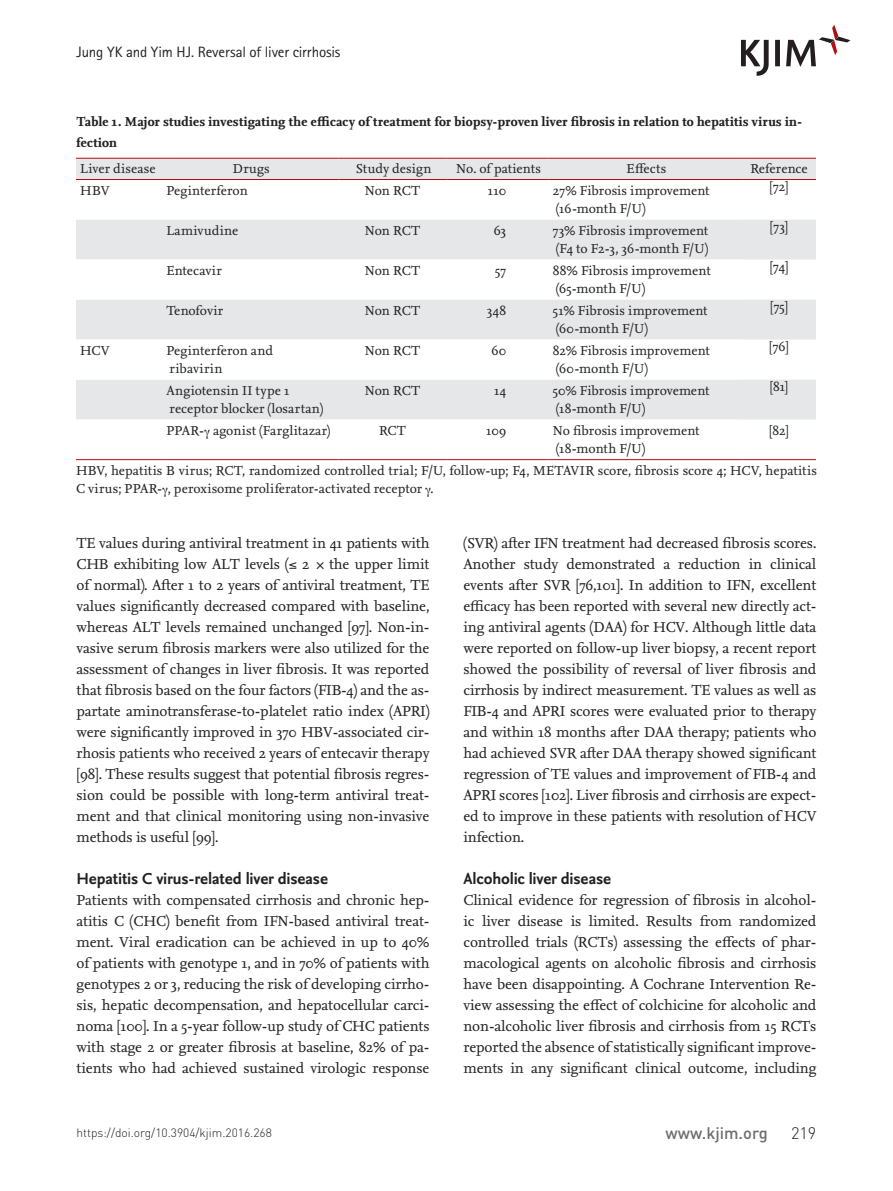
<style>
.page{position:relative;width:893px;height:1191px;background:#fff}
.page>*{position:absolute;margin:0;border:0;box-sizing:border-box;transform-origin:0 0}
.제목2{font:700 16.5px "Nexus Sans";letter-spacing:-.01em;color:#231f20}
.t1{font:500 16.5px "DIN Pro";color:#6c6d70}
.t2{font:300 16.5px "DIN Pro";color:#231f20}
.제목밑본문{font:15px/21px "Nexus Serif";letter-spacing:-.01em;color:#231f20;text-align:justify}
.들여쓰기본문{font:15px/21px "Nexus Serif";letter-spacing:-.01em;color:#231f20;text-align:justify}
.t3{font:15px "Rotis Sans Serif Std";letter-spacing:-.01em;color:#231f20}
.테이블{font:13.5px/18px "Nexus Serif";color:#231f20}
.테이블제목{font:700 13.5px/21px "Nexus Serif";letter-spacing:.005em;color:#231f20}
.테이블-2{font:13.5px "Nexus Serif";letter-spacing:.02em;color:#231f20}
.테이블-3{font:13.5px "Nexus Serif";letter-spacing:.025em;color:#231f20}
.t4{font:300 12px "DIN Pro";color:#231f20}
</style>
<div class="page">
<svg style="left:741px;top:25px;width:109px;height:51px"></svg>
<div style="left:76px;top:159px;width:740px;height:20px;background:#e6e7e9"></div>
<svg style="left:76px;top:220px;width:740px;height:200px;fill:#e6e7e9"></svg>
<svg style="left:742px;top:219px;width:74px;height:200px"></svg>
<hr style="left:76px;top:459px;width:86px;height:1px;background:#b00d15">
<hr style="left:162px;top:459px;width:177px;height:1px;background:#b00d15">
<hr style="left:339px;top:459px;width:108px;height:1px;background:#b00d15">
<hr style="left:447px;top:459px;width:102px;height:1px;background:#b00d15">
<hr style="left:549px;top:459px;width:193px;height:1px;background:#b00d15">
<hr style="left:742px;top:459px;width:74px;height:1px;background:#b00d15">
<hr style="left:76px;top:158px;width:86px;height:1px;background:#b00d15">
<hr style="left:162px;top:158px;width:177px;height:1px;background:#b00d15">
<hr style="left:339px;top:158px;width:108px;height:1px;background:#b00d15">
<hr style="left:447px;top:158px;width:102px;height:1px;background:#b00d15">
<hr style="left:549px;top:158px;width:193px;height:1px;background:#b00d15">
<hr style="left:76px;top:179px;width:86px;height:1px;background:#b00d15">
<hr style="left:162px;top:179px;width:177px;height:1px;background:#b00d15">
<hr style="left:339px;top:179px;width:108px;height:1px;background:#b00d15">
<hr style="left:447px;top:179px;width:102px;height:1px;background:#b00d15">
<hr style="left:549px;top:179px;width:193px;height:1px;background:#b00d15">
<hr style="left:742px;top:158px;width:74px;height:1px;background:#b00d15">
<hr style="left:742px;top:179px;width:74px;height:1px;background:#b00d15">
<p class="t3" style="left:77px;top:43px;width:265px">Jung YK and Yim HJ. Reversal of liver cirrhosis</p>
<p class="테이블제목" style="left:76px;top:111px;width:727px">Table 1. Major studies investigating the efficacy of treatment for biopsy-proven liver fibrosis in relation to hepatitis virus in&shy;fection</p>
<p class="테이블" style="left:80px;top:160px;width:77px">Liver disease</p>
<p class="테이블" style="left:233px;top:160px;width:38px">Drugs</p>
<p class="테이블" style="left:356px;top:160px;width:77px">Study design</p>
<p class="테이블" style="left:456px;top:160px;width:86px">No. of patients</p>
<p class="테이블" style="left:627px;top:160px;width:41px">Effects</p>
<p class="테이블" style="left:750px;top:160px;width:59px">Reference</p>
<p class="테이블" style="left:80px;top:181px;width:31px">HBV</p>
<p class="테이블" style="left:166px;top:181px;width:83px">Peginterferon</p>
<p class="테이블" style="left:365px;top:181px;width:57px">Non RCT</p>
<p class="테이블" style="left:488px;top:181px;width:20px">110</p>
<p class="테이블" style="left:553px;top:181px;width:158px">27% Fibrosis improvement</p>
<p class="테이블" style="left:556px;top:199px;width:91px">(16-month F/U)</p>
<p class="테이블" style="left:769px;top:177px;width:21px">[72]</p>
<p class="테이블-2" style="left:166px;top:222px;width:74px">Lamivudine</p>
<p class="테이블" style="left:365px;top:221px;width:57px">Non RCT</p>
<p class="테이블" style="left:494px;top:221px;width:14px">63</p>
<p class="테이블" style="left:553px;top:221px;width:157px">73% Fibrosis improvement</p>
<p class="테이블" style="left:556px;top:239px;width:153px">(F4 to F2-3, 36-month F/U)</p>
<p class="테이블" style="left:770px;top:217px;width:20px">[73]</p>
<p class="테이블" style="left:166px;top:261px;width:57px">Entecavir</p>
<p class="테이블" style="left:365px;top:261px;width:57px">Non RCT</p>
<p class="테이블" style="left:495px;top:261px;width:13px">57</p>
<p class="테이블" style="left:553px;top:261px;width:160px">88% Fibrosis improvement</p>
<p class="테이블" style="left:556px;top:279px;width:90px">(65-month F/U)</p>
<p class="테이블" style="left:770px;top:257px;width:20px">[74]</p>
<p class="테이블" style="left:166px;top:301px;width:59px">Tenofovir</p>
<p class="테이블" style="left:365px;top:301px;width:57px">Non RCT</p>
<p class="테이블" style="left:487px;top:301px;width:20px">348</p>
<p class="테이블" style="left:553px;top:301px;width:156px">51% Fibrosis improvement</p>
<p class="테이블" style="left:556px;top:319px;width:93px">(60-month F/U)</p>
<p class="테이블" style="left:770px;top:297px;width:19px">[75]</p>
<p class="테이블" style="left:80px;top:341px;width:31px">HCV</p>
<p class="테이블" style="left:166px;top:341px;width:108px">Peginterferon and</p>
<p class="테이블-3" style="left:170px;top:360px;width:54px">ribavirin</p>
<p class="테이블" style="left:365px;top:341px;width:57px">Non RCT</p>
<p class="테이블" style="left:491px;top:341px;width:16px">60</p>
<p class="테이블" style="left:553px;top:341px;width:159px">82% Fibrosis improvement</p>
<p class="테이블" style="left:556px;top:359px;width:93px">(60-month F/U)</p>
<p class="테이블" style="left:769px;top:337px;width:21px">[76]</p>
<p class="테이블" style="left:166px;top:381px;width:125px">Angiotensin II type 1</p>
<p class="테이블" style="left:170px;top:399px;width:155px">receptor blocker (losartan)</p>
<p class="테이블" style="left:365px;top:381px;width:57px">Non RCT</p>
<p class="테이블" style="left:494px;top:381px;width:14px">14</p>
<p class="테이블" style="left:553px;top:381px;width:158px">50% Fibrosis improvement</p>
<p class="테이블" style="left:556px;top:399px;width:90px">(18-month F/U)</p>
<p class="테이블" style="left:770px;top:377px;width:20px">[81]</p>
<p class="테이블" style="left:166px;top:421px;width:165px">PPAR- agonist (Farglitazar)</p>
<p class="테이블" style="left:379px;top:421px;width:29px">RCT</p>
<p class="테이블" style="left:486px;top:421px;width:22px">109</p>
<p class="테이블" style="left:553px;top:421px;width:148px">No fibrosis improvement</p>
<p class="테이블" style="left:556px;top:439px;width:90px">(18-month F/U)</p>
<p class="테이블" style="left:769px;top:421px;width:21px">[82]</p>
<p class="테이블" style="left:76px;top:462px;width:742px">HBV, hepatitis B virus; RCT, randomized controlled trial; F/U, follow-up; F4, METAVIR score, fibrosis score 4; HCV, hepatitis<br>C virus; PPAR- , peroxisome proliferator-activated receptor .</p>
<p class="들여쓰기본문" style="left:77px;top:532px;width:354px">TE values during antiviral treatment in 41 patients with CHB exhibiting low ALT levels (≤ 2 × the upper limit of normal). After 1 to 2 years of antiviral treatment, TE values significantly decreased compared with baseline, whereas ALT levels remained unchanged [97]. Non-in&shy;vasive serum fibrosis markers were also utilized for the assessment of changes in liver fibrosis. It was reported that fibrosis based on the four factors (FIB-4) and the as&shy;partate aminotransferase-to-platelet ratio index (APRI) were significantly improved in 370 HBV-associated cir&shy;rhosis patients who received 2 years of entecavir therapy [98]. These results suggest that potential fibrosis regres&shy;sion could be possible with long-term antiviral treat&shy;ment and that clinical monitoring using non-invasive methods is useful [99].</p>
<p class="제목2" style="left:77px;top:868px;width:253px">Hepatitis C virus-related liver disease</p>
<p class="제목밑본문" style="left:77px;top:889px;width:354px">Patients with compensated cirrhosis and chronic hep&shy;atitis C (CHC) benefit from IFN-based antiviral treat&shy;ment. Viral eradication can be achieved in up to 40% of patients with genotype 1, and in 70% of patients with genotypes 2 or 3, reducing the risk of developing cirrho&shy;sis, hepatic decompensation, and hepatocellular carci&shy;noma [100]. In a 5-year follow-up study of CHC patients with stage 2 or greater fibrosis at baseline, 82% of pa&shy;tients who had achieved sustained virologic response</p>
<p class="제목밑본문" style="left:463px;top:532px;width:354px">(SVR) after IFN treatment had decreased fibrosis scores.<br>Another study demonstrated a reduction in clinical events after SVR [76,101]. In addition to IFN, excellent efficacy has been reported with several new directly act&shy;ing antiviral agents (DAA) for HCV. Although little data were reported on follow-up liver biopsy, a recent report showed the possibility of reversal of liver fibrosis and cirrhosis by indirect measurement. TE values as well as FIB-4 and APRI scores were evaluated prior to therapy and within 18 months after DAA therapy; patients who had achieved SVR after DAA therapy showed significant regression of TE values and improvement of FIB-4 and APRI scores [102]. Liver fibrosis and cirrhosis are expect&shy;ed to improve in these patients with resolution of HCV infection.</p>
<p class="제목2" style="left:463px;top:868px;width:149px">Alcoholic liver disease</p>
<p class="제목밑본문" style="left:463px;top:889px;width:354px">Clinical evidence for regression of fibrosis in alcohol&shy;ic liver disease is limited. Results from randomized controlled trials (RCTs) assessing the effects of phar&shy;macological agents on alcoholic fibrosis and cirrhosis have been disappointing. A Cochrane Intervention Re&shy;view assessing the effect of colchicine for alcoholic and non-alcoholic liver fibrosis and cirrhosis from 15 RCTs reported the absence of statistically significant improve&shy;ments in any significant clinical outcome, including</p>
<p class="t4" style="left:77px;top:1124px;width:197px">https://doi.org/10.3904/kjim.2016.268</p>
<p class="t1" style="left:666px;top:1121px;width:104px">www.kjim.org</p>
<p class="t2" style="left:791px;top:1121px;width:27px">219</p>
</div>
